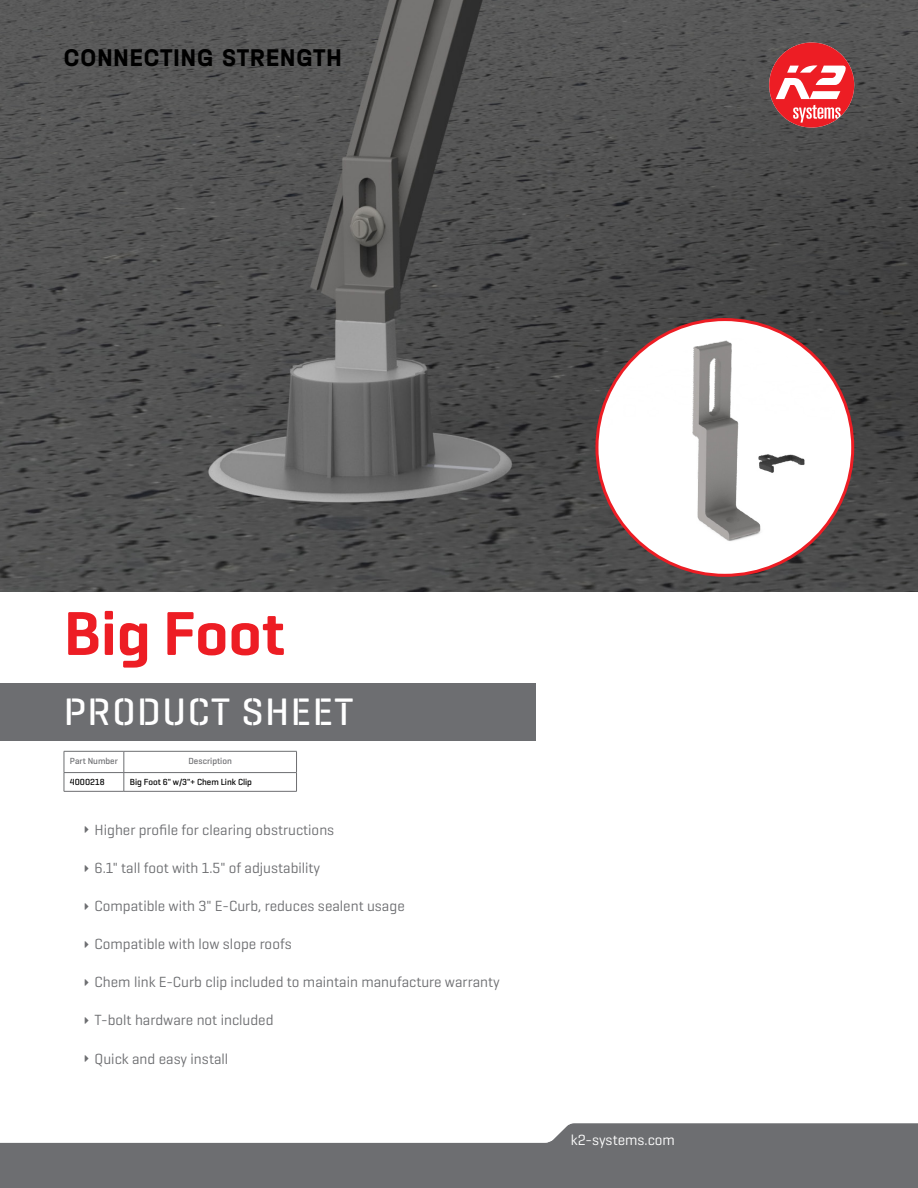
<style>
.page{position:relative;width:918px;height:1188px;background:#fff}
.page>*{position:absolute;margin:0;border:0;box-sizing:border-box;transform-origin:0 0}
.t1{font:600 63px "K2 Geogrotesque";color:#ed1d24}
.t2{font:500 39px "K2 Geogrotesque Stencil B";letter-spacing:.04em;color:#fff}
.t3{font:25.5px "K2 Halvar Mittelschrift Bold";letter-spacing:.04em;color:#000}
.t4{font:15px "K2 Geogrotesque";color:#6d6e71}
.t5{font:15px "K2 Geogrotesque";color:#fff}
.t6{font:500 9px "K2 Geogrotesque";color:#000}
.t7{font:500 9px "K2 Geogrotesque";color:#6d6e71}
</style>
<div class="page">
<img style="left:0;top:0;width:918px;height:591px">
<img style="left:597px;top:320px;width:256px;height:255px;border-radius:128px">
<hr style="left:64px;top:751px;width:60px;height:1px;background:#6d6e71">
<hr style="left:124px;top:751px;width:173px;height:1px;background:#6d6e71">
<hr style="left:64px;top:772px;width:60px;height:1px;background:#6d6e71">
<svg style="left:64px;top:751px;width:1px;height:40px"></svg>
<hr style="left:124px;top:772px;width:173px;height:1px;background:#6d6e71">
<svg style="left:124px;top:751px;width:1px;height:40px"></svg>
<svg style="left:296px;top:751px;width:1px;height:40px"></svg>
<hr style="left:64px;top:791px;width:60px;height:1px;background:#6d6e71">
<hr style="left:124px;top:791px;width:173px;height:1px;background:#6d6e71">
<div style="left:0;top:1144px;width:918px;height:44px;background:#6d6e71"></div>
<svg style="left:769px;top:43px;width:85px;height:85px;background:#d05458"></svg>
<div style="left:0;top:684px;width:536px;height:57px;background:#6d6e71"></div>
<svg style="left:0;top:1123px;width:918px;height:21px"></svg>
<h3 class="t3" style="left:64px;top:42px;width:280px">CONNECTING STRENGTH</h3>
<h1 class="t1" style="left:64px;top:594px;width:223px">Big Foot</h1>
<h2 class="t2" style="left:64px;top:687px;width:291px">PRODUCT SHEET</h2>
<p class="t7" style="left:70px;top:755px;width:49px">Part Number</p>
<p class="t7" style="left:188px;top:755px;width:45px">Description</p>
<p class="t6" style="left:70px;top:777px;width:36px">4000218</p>
<p class="t6" style="left:130px;top:777px;width:124px">Big Foot 6" w/3"+ Chem Link Clip</p>
<p class="t4" style="left:95px;top:820px;width:241px">Higher profile for clearing obstructions</p>
<p class="t4" style="left:95px;top:859px;width:227px">6.1" tall foot with 1.5" of adjustability</p>
<p class="t4" style="left:95px;top:897px;width:312px">Compatible with 3" E-Curb, reduces sealent usage</p>
<p class="t4" style="left:95px;top:935px;width:199px">Compatible with low slope roofs</p>
<p class="t4" style="left:95px;top:973px;width:407px">Chem link E-Curb clip included to maintain manufacture warranty</p>
<p class="t4" style="left:95px;top:1011px;width:180px">T-bolt hardware not included</p>
<p class="t4" style="left:95px;top:1049px;width:135px">Quick and easy install</p>
<p class="t5" style="left:571px;top:1131px;width:106px">k2-systems.com</p>
</div>
